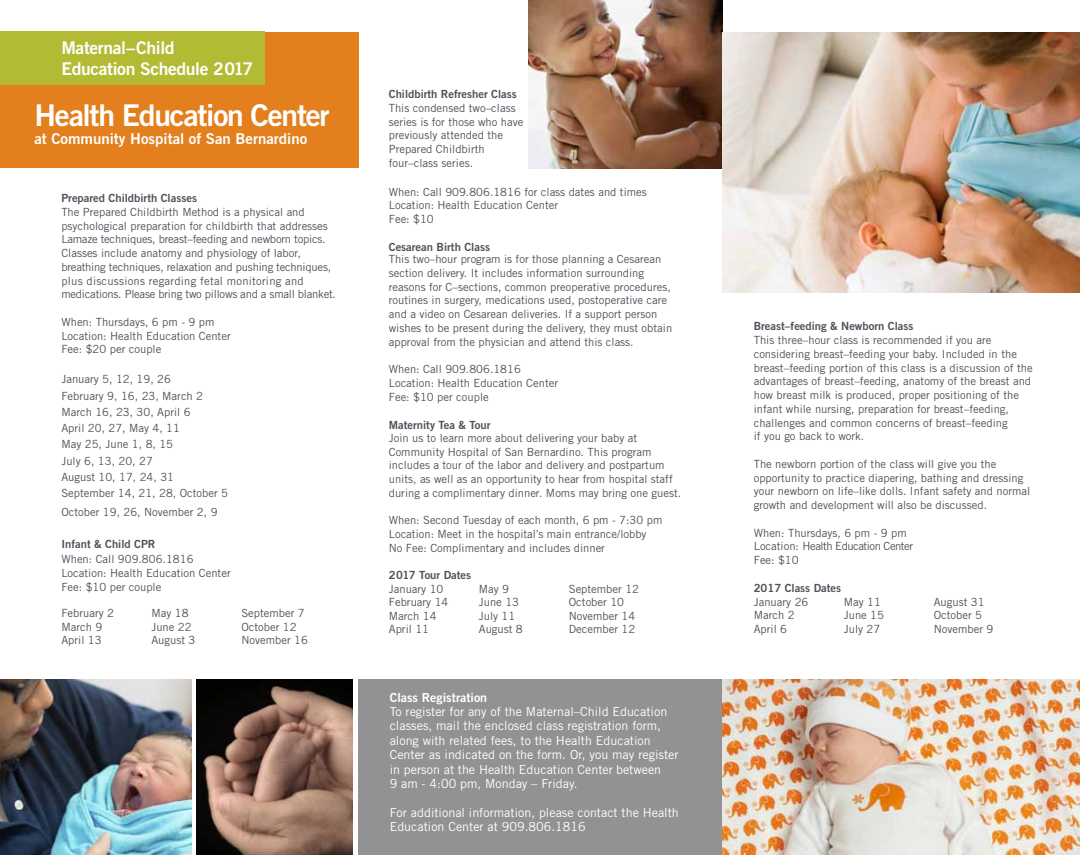
<style>
.page{position:relative;width:1080px;height:855px;background:#fff}
.page>*{position:absolute;margin:0;border:0;box-sizing:border-box;transform-origin:0 0}
.t1{font:30px "Trade Gothic LT Std Bd 2";letter-spacing:-.04em;color:#fff}
.t2{font:17.5px/21px "Trade Gothic LT Std Bd 2";letter-spacing:-.02em;color:#fff}
.t3{font:15px "Trade Gothic LT Std Bd 2";color:#fff}
.t4{font:12.5px/14.4px "Trade Gothic LT Std";color:#fff}
.t5{font:12.5px "Trade Gothic LT Std Bd 2";color:#fff}
.t6{font:11.25px/13.8px "Trade Gothic LT Std";color:#4d525a}
.t7{font:11.25px "Trade Gothic LT Std Bd 2";color:#4d525a}
</style>
<div class="page">
<div style="left:358px;top:679px;width:364px;height:176px;background:#929294"></div>
<img style="left:529px;top:0;width:193px;height:169px">
<div style="left:0;top:32px;width:358px;height:136px;background:#e37f1c"></div>
<img style="left:722px;top:679px;width:358px;height:176px">
<img style="left:0;top:679px;width:191px;height:176px">
<div style="left:0;top:31px;width:265px;height:53px;background:#b3bb35"></div>
<img style="left:722px;top:32px;width:358px;height:260px">
<img style="left:196px;top:679px;width:157px;height:176px">
<h2 class="t2" style="left:61px;top:37px;width:193px">Maternal–Child<br>Education Schedule 2017</h2>
<h1 class="t1" style="left:34px;top:97px;width:297px">Health Education Center</h1>
<h3 class="t3" style="left:34px;top:130px;width:274px">at Community Hospital of San Bernardino</h3>
<p class="t7" style="left:61px;top:191px;width:137px">Prepared Childbirth Classes</p>
<p class="t6" style="left:61px;top:205px;width:276px">The Prepared Childbirth Method is a physical and psychological preparation for childbirth that addresses Lamaze techniques, breast–feeding and newborn topics.<br>Classes include anatomy and physiology of labor, breathing techniques, relaxation and pushing techniques, plus discussions regarding fetal monitoring and medications. Please bring two pillows and a small blanket.</p>
<p class="t6" style="left:61px;top:315px;width:171px">When: Thursdays, 6 pm - 9 pm<br>Location: Health Education Center<br>Fee: $20 per couple</p>
<p class="t6" style="left:61px;top:371px;width:168px;line-height:16.2px">January 5, 12, 19, 26<br>February 9, 16, 23, March 2<br>March 16, 23, 30, April 6<br>April 20, 27, May 4, 11<br>May 25, June 1, 8, 15<br>July 6, 13, 20, 27<br>August 10, 17, 24, 31<br>September 14, 21, 28, October 5</p>
<p class="t6" style="left:61px;top:505px;width:158px">October 19, 26, November 2, 9</p>
<p class="t7" style="left:61px;top:537px;width:94px">I nfant &amp; Child CPR</p>
<p class="t6" style="left:61px;top:552px;width:171px">When: Call 909.806.1816<br>Location: Health Education Center<br>Fee: $10 per couple</p>
<p class="t6" style="left:61px;top:606px;width:54px">February 2</p>
<p class="t6" style="left:151px;top:606px;width:39px">May 18</p>
<p class="t6" style="left:241px;top:606px;width:65px">September 7</p>
<p class="t6" style="left:61px;top:620px;width:42px">March 9</p>
<p class="t6" style="left:151px;top:620px;width:42px">June 22</p>
<p class="t6" style="left:241px;top:620px;width:57px">October 12</p>
<p class="t6" style="left:61px;top:633px;width:42px">April 13</p>
<p class="t6" style="left:151px;top:633px;width:46px">August 3</p>
<p class="t6" style="left:241px;top:633px;width:68px">November 16</p>
<p class="t7" style="left:389px;top:87px;width:130px">Childbirth Refresher Class</p>
<p class="t6" style="left:389px;top:101px;width:136px">This condensed two–class series is for those who have previously attended the<br>Prepared Childbirth four–class series.</p>
<p class="t6" style="left:389px;top:185px;width:260px">When: Call 909.806.1816 for class dates and times<br>Location: Health Education Center<br>Fee: $10</p>
<p class="t7" style="left:389px;top:240px;width:103px">Cesarean Birth Class</p>
<p class="t6" style="left:389px;top:252px;width:285px">This two–hour program is for those planning a Cesarean section delivery. It includes information surrounding reasons for C–sections, common preoperative procedures, routines in surgery, medications used, postoperative care and a video on Cesarean deliveries. If a support person wishes to be present during the delivery, they must obtain approval from the physician and attend this class.</p>
<p class="t6" style="left:389px;top:362px;width:171px">When: Call 909.806.1816<br>Location: Health Education Center<br>Fee: $10 per couple</p>
<p class="t7" style="left:389px;top:418px;width:103px">Maternity Tea &amp; Tour</p>
<p class="t6" style="left:389px;top:431px;width:294px">Join us to learn more about delivering your baby at Community Hospital of San Bernardino. This program includes a tour of the labor and delivery and postpartum units, as well as an opportunity to hear from hospital staff during a complimentary dinner. Moms may bring one guest.</p>
<p class="t6" style="left:389px;top:513px;width:275px">When: Second Tuesday of each month, 6 pm - 7:30 pm<br>Location: Meet in the hospital’s main entrance/lobby<br>No Fee: Complimentary and includes dinner</p>
<p class="t7" style="left:389px;top:568px;width:84px">2017 Tour Dates</p>
<p class="t6" style="left:389px;top:582px;width:56px">January 10</p>
<p class="t6" style="left:479px;top:582px;width:32px">May 9</p>
<p class="t6" style="left:569px;top:582px;width:72px">September 12</p>
<p class="t6" style="left:389px;top:595px;width:61px">February 14</p>
<p class="t6" style="left:479px;top:595px;width:42px">June 13</p>
<p class="t6" style="left:569px;top:595px;width:57px">October 10</p>
<p class="t6" style="left:389px;top:609px;width:49px">March 14</p>
<p class="t6" style="left:479px;top:609px;width:38px">July 11</p>
<p class="t6" style="left:569px;top:609px;width:68px">November 14</p>
<p class="t6" style="left:389px;top:622px;width:42px">April 11</p>
<p class="t6" style="left:479px;top:622px;width:46px">August 8</p>
<p class="t6" style="left:569px;top:622px;width:68px">December 12</p>
<p class="t5" style="left:390px;top:689px;width:99px">Class Registration</p>
<p class="t4" style="left:390px;top:704px;width:290px">To register for any of the Maternal–Child Education classes, mail the enclosed class registration form, along with related fees, to the Health Education Center as indicated on the form. Or, you may register in person at the Health Education Center between<br>9 am - 4:00 pm, Monday – Friday.</p>
<p class="t4" style="left:390px;top:805px;width:291px">For additional information, please contact the Health<br>Education Center at 909.806.1816</p>
<p class="t7" style="left:754px;top:319px;width:161px">Breast–feeding &amp; N ewborn Class</p>
<p class="t6" style="left:754px;top:333px;width:281px">This three–hour class is recommended if you are considering breast–feeding your baby. Included in the breast–feeding portion of this class is a discussion of the advantages of breast–feeding, anatomy of the breast and how breast milk is produced, proper positioning of the infant while nursing, preparation for breast–feeding, challenges and common concerns of breast–feeding<br>if you go back to work.</p>
<p class="t6" style="left:754px;top:457px;width:278px">The newborn portion of the class will give you the opportunity to practice diapering, bathing and dressing your newborn on life–like dolls. Infant safety and normal growth and development will also be discussed.</p>
<p class="t6" style="left:754px;top:526px;width:161px">When: Thursdays, 6 pm - 9 pm<br>Location: Health Education Center<br>Fee: $10</p>
<p class="t7" style="left:754px;top:581px;width:89px">2017 Class Dates</p>
<p class="t6" style="left:754px;top:595px;width:56px">January 26<br>March 2<br>April 6</p>
<p class="t6" style="left:844px;top:595px;width:42px">May 11<br>June 15<br>July 27</p>
<p class="t6" style="left:934px;top:595px;width:61px">August 31<br>October 5<br>November 9</p>
</div>
